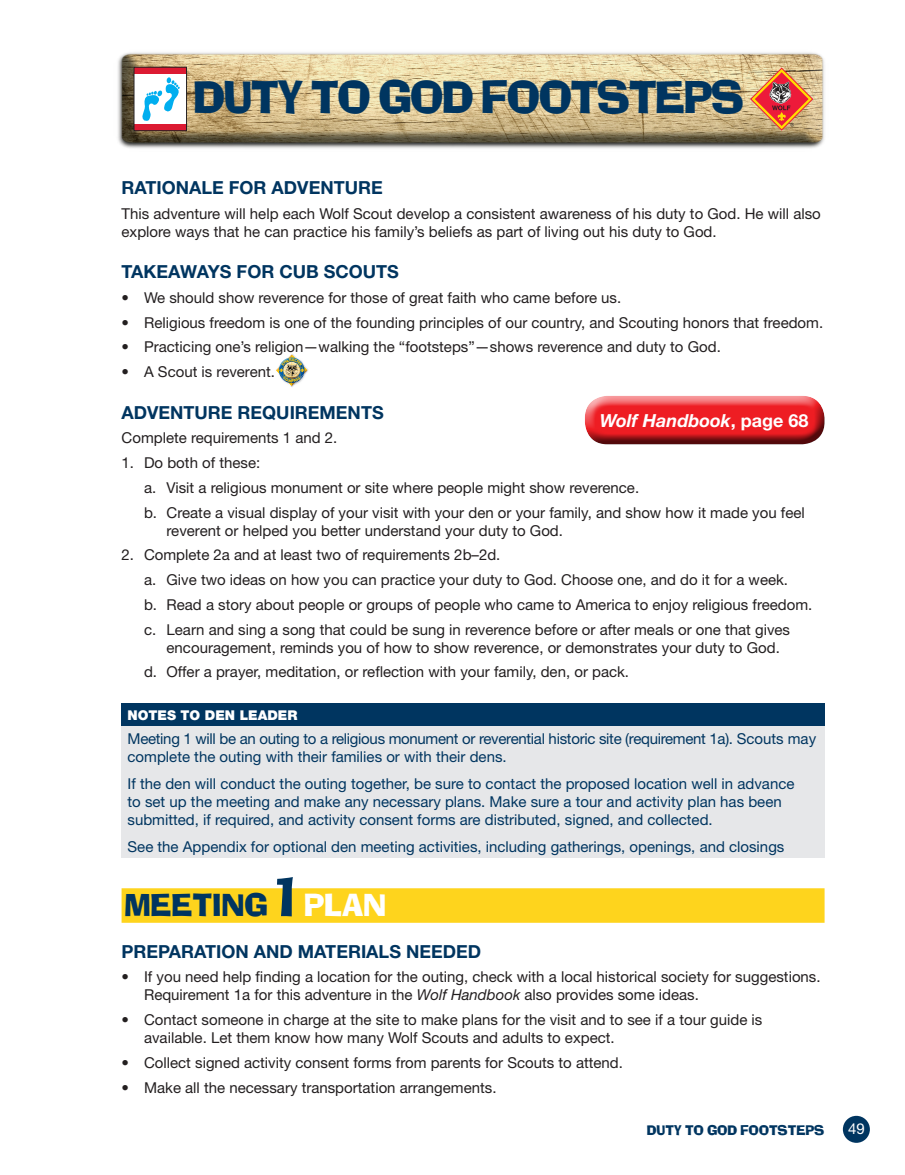
<style>
.page{position:relative;width:905px;height:1175px;background:#fff}
.page>*{position:absolute;margin:0;border:0;box-sizing:border-box;transform-origin:0 0}
.t1{font:49.5px "Ad Lib ICG";letter-spacing:-.03em;color:#003560}
.t2{font:34.5px "Ad Lib ICG";color:#003560}
.t3{font:700 18px "Helvetica Neue";color:#003560}
.t4{font:italic 700 18px "Helvetica Neue";color:#fff}
.t5{font:15px/24.8px "Helvetica Neue";color:#231f20}
.t6{font:15px/18px "Helvetica Neue";color:#003560}
.t7{font:15px/18px "Helvetica Neue";letter-spacing:-.02em;color:#003560}
.t8{font:15px "Ad Lib ICG";color:#003560}
.t9{font:15px "Helvetica Neue";color:#fff}
.t10{font:900 13.5px "Helvetica Neue";color:#fff}
.s1{font-size:60px}
.s2{color:#fff}
.s3{font-style:italic}
.s4{font-style:normal}
</style>
<div class="page">
<div style="left:842px;top:1115px;width:27px;height:27px;background:#003560;border-radius:50%"></div>
<img style="left:118px;top:52px;width:707px;height:97px">
<svg style="left:750px;top:68px;width:63px;height:62px;background:#d48561"></svg>
<div style="left:134px;top:67px;width:52px;height:64px;background:#fff"></div>
<div style="left:134px;top:67px;width:53px;height:7px;background:#dc1a32"></div>
<div style="left:134px;top:124px;width:53px;height:7px;background:#dc1a32"></div>
<svg style="left:142px;top:77px;width:38px;height:44px"></svg>
<div style="left:133px;top:67px;width:54px;height:64px;border:1px solid #231f20"></div>
<div style="left:122px;top:888px;width:702px;height:34px;background:#fed41d"></div>
<div style="left:122px;top:703px;width:702px;height:23px;background:#003560"></div>
<div style="left:122px;top:726px;width:702px;height:131px;background:#e6e7e9"></div>
<div style="left:574px;top:385px;width:255px;height:55px;background:#fff;opacity:.75"></div>
<div style="left:579px;top:399px;width:256px;height:48px;background:#231f20;opacity:.75"></div>
<svg style="left:276px;top:354px;width:31px;height:32px"></svg>
<h1 class="t1" style="left:193px;top:68px;width:553px">DUTY TO GOD FOOTSTEPS</h1>
<p class="t3" style="left:122px;top:177px;width:262px">RATIONALE FOR ADVENTURE</p>
<p class="t5" style="left:122px;top:204px;width:700px;line-height:18px">This adventure will help each Wolf Scout develop a consistent awareness of his duty to God. He will also explore ways that he can practice his family’s beliefs as part of living out his duty to God.</p>
<p class="t3" style="left:122px;top:261px;width:279px">TAKEAWAYS FOR CUB SCOUTS</p>
<p class="t5" style="left:122px;top:285px;width:501px">• We should show reverence for those of great faith who came before us.</p>
<p class="t5" style="left:122px;top:310px;width:703px">• Religious freedom is one of the founding principles of our country, and Scouting honors that freedom.</p>
<p class="t5" style="left:122px;top:334px;width:600px">• Practicing one’s religion—walking the “footsteps”—shows reverence and duty to God.</p>
<p class="t5" style="left:122px;top:359px;width:155px">• A Scout is reverent.</p>
<p class="t3" style="left:122px;top:401px;width:263px">ADVENTURE REQUIREMENTS</p>
<p class="t5" style="left:122px;top:425px;width:217px">Complete requirements 1 and 2.</p>
<p class="t5" style="left:144px;top:450px;width:662px;text-indent:-22px">1. Do both of these:<br>a. Visit a religious monument or site where people might show reverence.<br>b. Create a visual display of your visit with your den or your family, and show how it made you feel</p>
<p class="t5" style="left:166px;top:517px;width:398px">reverent or helped you better understand your duty to God.</p>
<p class="t5" style="left:144px;top:542px;width:669px;text-indent:-22px">2. Complete 2a and at least two of requirements 2b–2d.<br>a. Give two ideas on how you can practice your duty to God. Choose one, and do it for a week.<br>b. Read a story about people or groups of people who came to America to enjoy religious freedom. c. Learn and sing a song that could be sung in reverence before or after meals or one that gives</p>
<p class="t5" style="left:144px;top:634px;width:637px;text-indent:22px">encouragement, reminds you of how to show reverence, or demonstrates your duty to God. d. Offer a prayer, meditation, or reflection with your family, den, or pack.</p>
<p class="t10" style="left:128px;top:707px;width:171px">NOTES TO DEN LEADER</p>
<p class="t7" style="left:128px;top:729px;width:690px">Meeting 1 will be an outing to a religious monument or reverential historic site (requirement 1a). Scouts may complete the outing with their families or with their dens.</p>
<p class="t6" style="left:128px;top:774px;width:668px">If the den will conduct the outing together, be sure to contact the proposed location well in advance to set up the meeting and make any necessary plans. Make sure a tour and activity plan has been submitted, if required, and activity consent forms are distributed, signed, and collected.</p>
<p class="t6" style="left:128px;top:837px;width:658px">See the Appendix for optional den meeting activities, including gatherings, openings, and closings</p>
<h2 class="t2" style="left:124px;top:884px;width:263px">MEETING <span class="s1">1</span> <span class="s2">PLAN</span></h2>
<p class="t3" style="left:122px;top:940px;width:361px">PREPARATION AND MATERIALS NEEDED</p>
<p class="t5" style="left:144px;top:967px;width:678px;line-height:18px;text-indent:-22px">• If you need help finding a location for the outing, check with a local historical society for suggestions.<br>Requirement 1a for this adventure in the <span class="s3">Wolf Handbook</span> also provides some ideas.</p>
<p class="t5" style="left:144px;top:1010px;width:620px;line-height:18px;text-indent:-22px">• Contact someone in charge at the site to make plans for the visit and to see if a tour guide is available. Let them know how many Wolf Scouts and adults to expect.</p>
<p class="t5" style="left:122px;top:1050px;width:503px">• Collect signed activity consent forms from parents for Scouts to attend.</p>
<p class="t5" style="left:122px;top:1074px;width:376px">• Make all the necessary transportation arrangements.</p>
<p class="t4" style="left:599px;top:409px;width:210px">Wolf Handbook<span class="s4">, page 68</span></p>
<p class="t8" style="left:646px;top:1120px;width:113px">DUTY TO GOD FOOTSTEPS</p>
<p class="t9" style="left:848px;top:1119px;width:18px">49</p>
</div>
